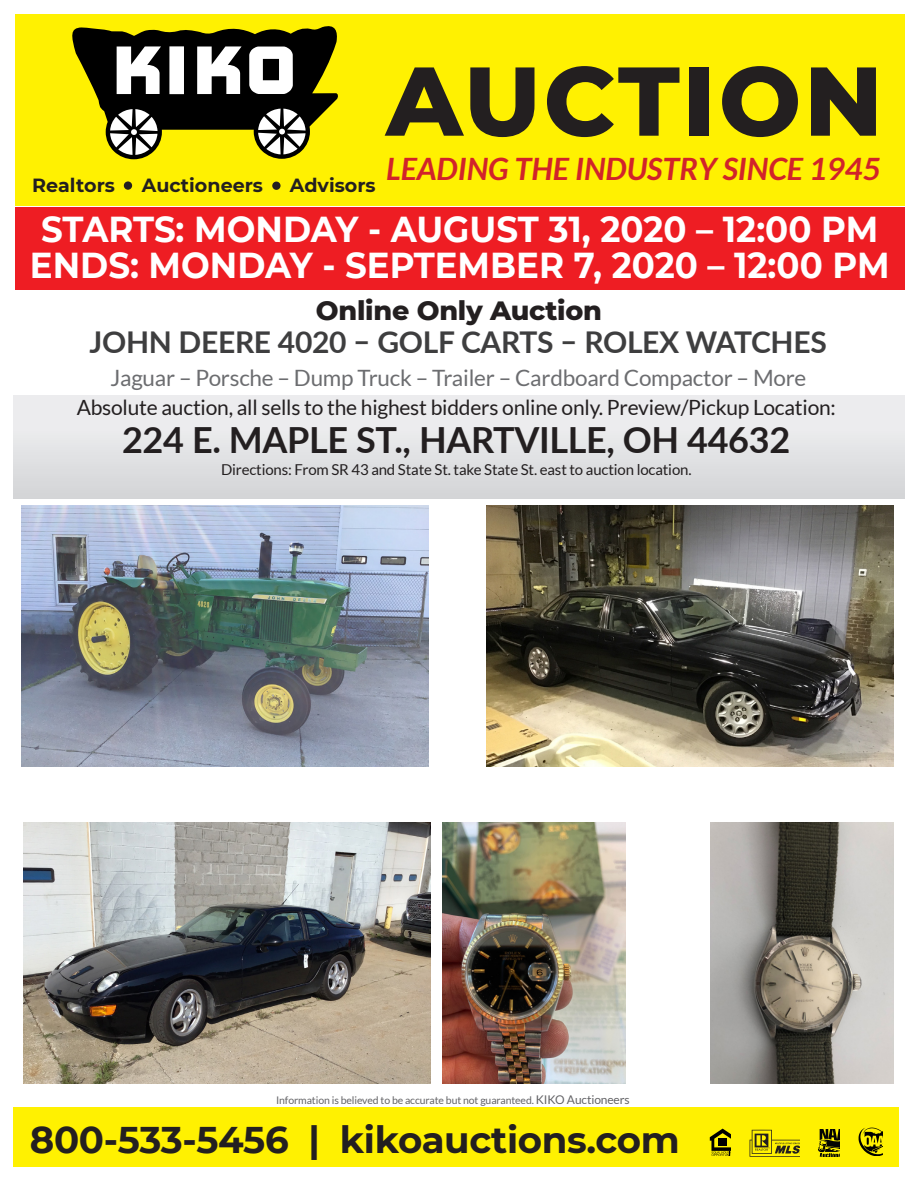
<style>
.page{position:relative;width:918px;height:1188px;background:#fff}
.page>*{position:absolute;margin:0;border:0;box-sizing:border-box;transform-origin:0 0}
.t1{font:800 97.5px "Montserrat";letter-spacing:.03em;color:#231f20}
.t2{font:700 37.2px "Montserrat";letter-spacing:-.01em;color:#231f20}
.t3{font:700 36px "Montserrat";color:#fff;scale:.95 1}
.t4{font:700 36px "Lato";letter-spacing:-.01em;color:#231f20}
.t5{font:italic 700 30.9px "Lato";color:#d1232a}
.t6{font:700 30px "Lato";letter-spacing:-.01em;color:#3e3e3f}
.t7{font:800 27px "Montserrat";letter-spacing:-.01em;color:#231f20}
.t8{font:22.5px "Lato";letter-spacing:-.01em;color:#6c6d70}
.t9{font:21px "Lato";letter-spacing:-.01em;color:#231f20}
.t10{font:700 19.05px "Montserrat";color:#231f20}
.t11{font:15px "Lato";letter-spacing:-.01em;color:#231f20}
.t12{font:10.5px "Lato";letter-spacing:-.01em;color:#636366}
.s1{font-size:12px}
</style>
<div class="page">
<div style="left:14px;top:1107px;width:885px;height:60px;background:#fff101"></div>
<svg style="left:710px;top:1129px;width:21px;height:27px"></svg>
<svg style="left:750px;top:1130px;width:50px;height:27px"></svg>
<svg style="left:818px;top:1129px;width:21px;height:28px"></svg>
<svg style="left:859px;top:1128px;width:24px;height:28px"></svg>
<img style="left:443px;top:823px;width:183px;height:261px">
<img style="left:711px;top:823px;width:183px;height:261px">
<div style="left:14px;top:395px;width:890px;height:104px;background:linear-gradient(to bottom,#f2f2f3,#d5d6d8)"></div>
<div style="left:15px;top:208px;width:889px;height:82px;background:#ee1d23"></div>
<img style="left:21px;top:506px;width:407px;height:261px">
<img style="left:487px;top:506px;width:407px;height:261px">
<img style="left:23px;top:823px;width:408px;height:261px">
<div style="left:15px;top:14px;width:889px;height:192px;background:#fff101"></div>
<svg style="left:72px;top:26px;width:266px;height:133px"></svg>
<div style="left:124px;top:181px;width:8px;height:9px;background:#231f20;border-radius:50%"></div>
<div style="left:272px;top:182px;width:9px;height:8px;background:#231f20;border-radius:50%"></div>
<p class="t10" style="left:32px;top:171px;width:84px">Realtors</p>
<p class="t10" style="left:142px;top:171px;width:123px">Auctioneers</p>
<p class="t10" style="left:290px;top:171px;width:87px">Advisors</p>
<p class="t1" style="left:386px;top:30px;width:498px">AUCTION</p>
<p class="t5" style="left:386px;top:151px;width:496px">LEADING THE INDUSTRY SINCE 1945</p>
<p class="t3" style="left:41px;top:204px;width:883px">STARTS: MONDAY - AUGUST 31, 2020 – 12:00 PM</p>
<p class="t3" style="left:30px;top:240px;width:906px">ENDS: MONDAY - SEPTEMBER 7, 2020 – 12:00 PM</p>
<p class="t7" style="left:316px;top:291px;width:288px">Online Only Auction</p>
<p class="t6" style="left:90px;top:320px;width:739px">JOHN DEERE 4020 – GOLF CARTS – ROLEX WATCHES</p>
<p class="t8" style="left:110px;top:365px;width:697px">Jaguar – Porsche – Dump Truck – Trailer – Cardboard Compactor – More</p>
<p class="t9" style="left:77px;top:396px;width:761px">Absolute auction, all sells to the highest bidders online only. Preview/Pickup Location:</p>
<p class="t4" style="left:122px;top:413px;width:670px">224 E. MAPLE ST., HARTVILLE, OH 44632</p>
<p class="t11" style="left:221px;top:461px;width:472px">Directions: From SR 43 and State St. take State St. east to auction location.</p>
<p class="t12" style="left:276px;top:1095px;width:355px">Information is believed to be accurate but not guaranteed. <span class="s1">KIKO Auctioneers</span></p>
<p class="t2" style="left:30px;top:1113px;width:651px">800-533-5456 | kikoauctions.com</p>
</div>
